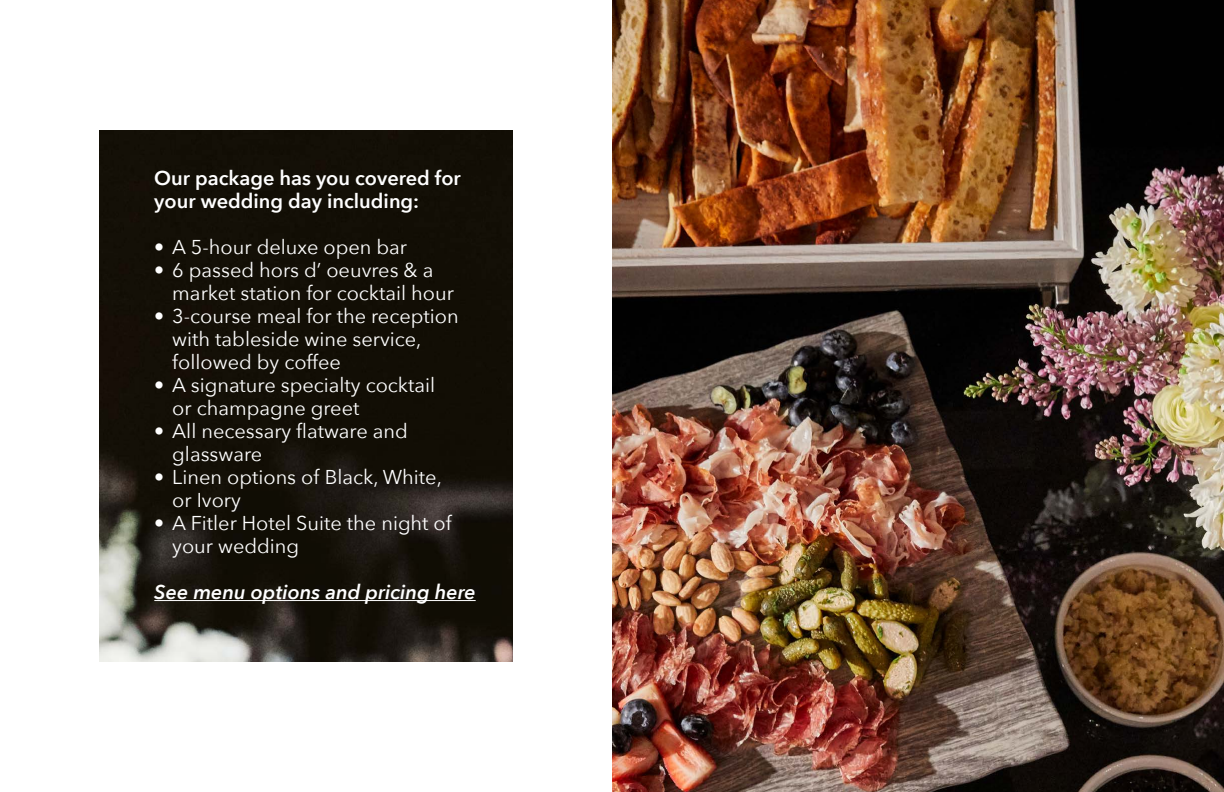
<style>
.page{position:relative;width:1224px;height:792px;background:#fff}
.page>*{position:absolute;margin:0;border:0;box-sizing:border-box;transform-origin:0 0}
.t1{font:20px/23px "Avenir Next";color:#fff}
.t2{font:600 20px/23px "Avenir Next";color:#fff}
.t3{font:italic 600 20px "Avenir Next";color:#fff}
</style>
<div class="page">
<img style="left:99px;top:130px;width:414px;height:532px">
<hr style="left:154px;top:600px;width:322px;height:1px;background:#fff">
<img style="left:612px;top:0;width:612px;height:792px">
<p class="t2" style="left:154px;top:166px;width:308px">Our package has you covered for your wedding day including:</p>
<p class="t1" style="left:154px;top:235px;width:254px">• A 5-hour deluxe open bar</p>
<p class="t1" style="left:172px;top:258px;width:283px;text-indent:-18px">• 6 passed hors d’ oeuvres &amp; a market station for cocktail hour</p>
<p class="t1" style="left:172px;top:304px;width:288px;text-indent:-18px">• 3-course meal for the reception with tableside wine service, followed by coffee</p>
<p class="t1" style="left:172px;top:373px;width:264px;text-indent:-18px">• A signature specialty cocktail or champagne greet</p>
<p class="t1" style="left:172px;top:419px;width:237px;text-indent:-18px">• All necessary flatware and glassware</p>
<p class="t1" style="left:172px;top:465px;width:271px;text-indent:-18px">• Linen options of Black, White, or Ivory</p>
<p class="t1" style="left:172px;top:511px;width:281px;text-indent:-18px">• A Fitler Hotel Suite the night of your wedding</p>
<p class="t3" style="left:154px;top:575px;width:323px">See menu options and pricing here</p>
</div>
